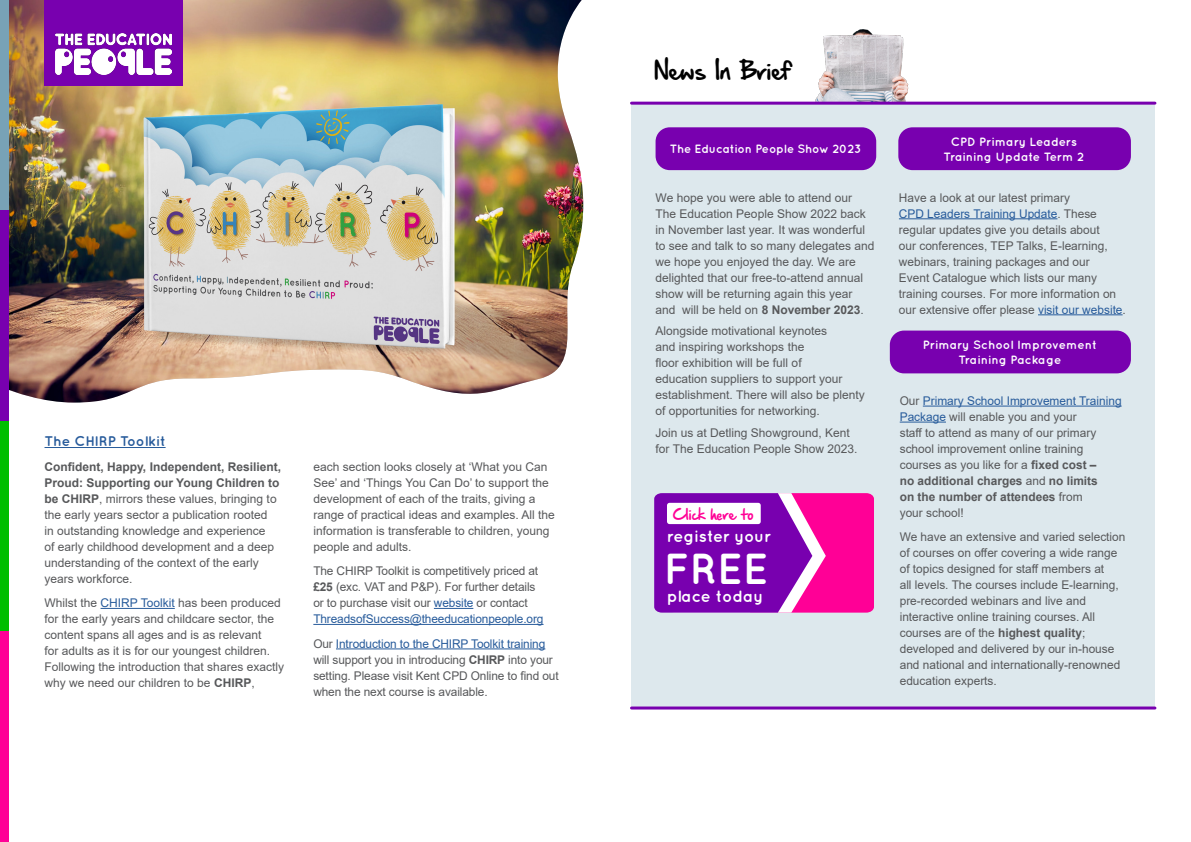
<style>
.page{position:relative;width:1191px;height:842px;background:#fff}
.page>*{position:absolute;margin:0;border:0;box-sizing:border-box;transform-origin:0 0}
.t1{font:700 43.3px "Quicksand";color:#fff}
.t2{font:30px "Hand Of Sean Pro";color:#000}
.t3{font:18.2px "Hand Of Sean Pro";color:#ff0096}
.t4{font:700 16.4px "Quicksand";color:#fff}
.Body{font:700 14px "Quicksand";color:#275b9b}
.Body-2{font:12px/16px "Arial";color:#57585a}
.t5{font:700 12px/14.4px "Quicksand";color:#fff;text-align:center}
.s1{font-weight:700}
.s2{color:#275b9b}
</style>
<div class="page">
<img style="left:9px;top:0;width:575px;height:403px">
<div style="left:0;top:0;width:9px;height:210px;background:#78a2b6"></div>
<div style="left:0;top:210px;width:9px;height:211px;background:#7800af"></div>
<div style="left:0;top:421px;width:9px;height:210px;background:#00be00"></div>
<div style="left:0;top:631px;width:9px;height:211px;background:#ff0096"></div>
<div style="left:631px;top:105px;width:524px;height:603px;background:#dde8ed"></div>
<img style="left:809px;top:29px;width:103px;height:73px">
<hr style="left:631px;top:102px;width:524px;height:3px;background:#7800af">
<hr style="left:631px;top:706px;width:524px;height:3px;background:#7800af">
<div style="left:45px;top:0;width:138px;height:86px;background:#7800af"></div>
<img style="left:56px;top:34px;width:115px;height:40px">
<hr style="left:45px;top:447px;width:121px;height:1px;background:#275b9b">
<hr style="left:101px;top:608px;width:74px;height:1px;background:#275b9b">
<hr style="left:434px;top:608px;width:39px;height:1px;background:#275b9b">
<hr style="left:313px;top:624px;width:230px;height:1px;background:#275b9b">
<hr style="left:336px;top:648px;width:209px;height:1px;background:#275b9b">
<hr style="left:899px;top:218px;width:158px;height:1px;background:#275b9b">
<hr style="left:1038px;top:314px;width:84px;height:1px;background:#275b9b">
<hr style="left:923px;top:406px;width:198px;height:1px;background:#275b9b">
<hr style="left:899px;top:422px;width:47px;height:1px;background:#275b9b">
<div style="left:655px;top:127px;width:221px;height:43px;background:#7800af;border-radius:14px"></div>
<div style="left:898px;top:127px;width:233px;height:43px;background:#7800af;border-radius:14px"></div>
<div style="left:890px;top:331px;width:241px;height:42px;background:#7800af;border-radius:14px"></div>
<svg style="left:654px;top:493px;width:220px;height:120px;background:#ad12ac"></svg>
<div style="left:667px;top:503px;width:93px;height:21px;background:#fff;border-radius:3px"></div>
<p class="Body" style="left:45px;top:433px;width:123px">The CHIRP Toolkit</p>
<p class="Body-2" style="left:45px;top:458px;width:238px"><span class="s1">Confident, Happy, Independent, Resilient, Proud: Supporting our Young Children to be CHIRP</span>, mirrors these values, bringing to the early years sector a publication rooted<br>in outstanding knowledge and experience<br>of early childhood development and a deep understanding of the context of the early years workforce.</p>
<p class="Body-2" style="left:45px;top:595px;width:241px">Whilst the <span class="s2">CHIRP Toolkit</span> has been produced for the early years and childcare sector, the content spans all ages and is as relevant<br>for adults as it is for our youngest children.<br>Following the introduction that shares exactly why we need our children to be <span class="s1">CHIRP</span>,</p>
<p class="Body-2" style="left:313px;top:458px;width:243px">each section looks closely at ‘What you Can See’ and ‘Things You Can Do’ to support the development of each of the traits, giving a range of practical ideas and examples. All the information is transferable to children, young people and adults.</p>
<p class="Body-2" style="left:313px;top:563px;width:232px">The CHIRP Toolkit is competitively priced at <span class="s1">£25</span> (exc. VAT and P&amp;P). For further details or to purchase visit our <span class="s2">website</span> or contact <span class="s2">ThreadsofSuccess@theeducationpeople.org</span></p>
<p class="Body-2" style="left:313px;top:635px;width:247px">Our <span class="s2">Introduction to the CHIRP Toolkit training </span>will support you in introducing <span class="s1">CHIRP</span> into your setting. Please visit Kent CPD Online to find out when the next course is available.</p>
<p class="t2" style="left:654px;top:51px;width:138px">News In Brief</p>
<p class="t5" style="left:670px;top:142px;width:193px">The Education People Show 2023</p>
<p class="t5" style="left:943px;top:134px;width:142px">CPD Primary Leaders<br>Training Update Term 2</p>
<p class="Body-2" style="left:655px;top:189px;width:220px">We hope you were able to attend our The Education People Show 2022 back in November last year. It was wonderful to see and talk to so many delegates and we hope you enjoyed the day. We are delighted that our free-to-attend annual show will be returning again this year and will be held on <span class="s1">8 November 2023</span>.</p>
<p class="Body-2" style="left:655px;top:323px;width:211px">Alongside motivational keynotes<br>and inspiring workshops the<br>floor exhibition will be full of<br>education suppliers to support your establishment. There will also be plenty of opportunities for networking.</p>
<p class="Body-2" style="left:655px;top:425px;width:203px">Join us at Detling Showground, Kent for The Education People Show 2023.</p>
<p class="t3" style="left:673px;top:502px;width:82px">Click here to</p>
<p class="t4" style="left:667px;top:527px;width:106px">register your</p>
<p class="t1" style="left:663px;top:542px;width:106px">FREE</p>
<p class="t4" style="left:667px;top:586px;width:98px">place today</p>
<p class="Body-2" style="left:899px;top:189px;width:228px">Have a look at our latest primary<br><span class="s2">CPD Leaders Training Update</span>. These regular updates give you details about<br>our conferences, TEP Talks, E-learning, webinars, training packages and our<br>Event Catalogue which lists our many training courses. For more information on our extensive offer please <span class="s2">visit our website</span>.</p>
<p class="t5" style="left:922px;top:338px;width:176px">Primary School Improvement<br>Training Package</p>
<p class="Body-2" style="left:899px;top:392px;width:223px">Our <span class="s2">Primary School Improvement Training<br>Package</span> will enable you and your<br>staff to attend as many of our primary school improvement online training courses as you like for a <span class="s1">fixed cost –<br>no additional charges</span> and <span class="s1">no limits<br>on the number of attendees</span> from<br>your school!</p>
<p class="Body-2" style="left:899px;top:529px;width:227px">We have an extensive and varied selection of courses on offer covering a wide range of topics designed for staff members at<br>all levels. The courses include E-learning, pre-recorded webinars and live and interactive online training courses. All courses are of the <span class="s1">highest quality</span>; developed and delivered by our in-house and national and internationally-renowned education experts.</p>
</div>
